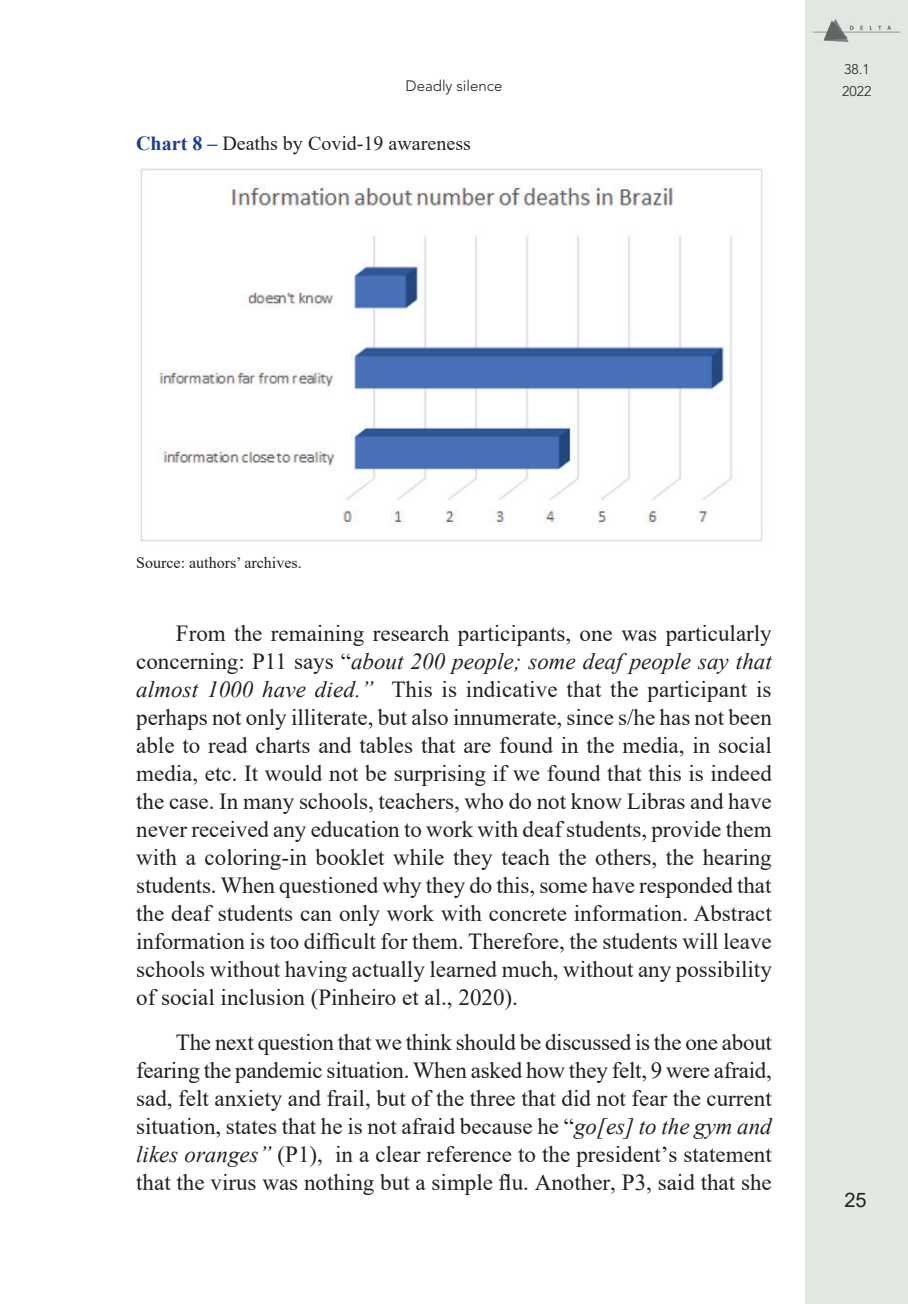
<style>
.page{position:relative;width:908px;height:1304px;background:#fff}
.page>*{position:absolute;margin:0;border:0;box-sizing:border-box;transform-origin:0 0}
.t1{font:23px/28px "Times New Roman";color:#231f20;text-align:justify}
.t2{font:20px "Times New Roman";color:#231f20}
.t3{font:20px "Arial";color:#231f20}
.t4{font:16px "Times New Roman";color:#231f20}
.t5{font:300 15px "Avenir";color:#231f20}
.t6{font:300 14px/22px "Avenir";color:#231f20}
.s1{font-weight:700;color:#1b3f94}
.s2{font-style:italic}
</style>
<div class="page">
<div style="left:804px;top:0;width:102px;height:1304px;background:#e1e9e2"></div>
<img style="left:813px;top:19px;width:88px;height:23px">
<img style="left:140px;top:168px;width:623px;height:374px">
<p class="t5" style="left:405px;top:77px;width:98px">Deadly silence</p>
<p class="t2" style="left:136px;top:129px;width:336px"><span class="s1">Chart 8 –</span> Deaths by Covid-19 awareness</p>
<p class="t6" style="left:841px;top:58px;width:31px">38.1<br>2022</p>
<p class="t4" style="left:136px;top:551px;width:167px">Source: authors’ archives.</p>
<p class="t1" style="left:136px;top:618px;width:637px;text-indent:40px">From the remaining research participants, one was particularly concerning: P11 says “<span class="s2">about 200 people; some deaf people say that almost 1000 have died.”</span> This is indicative that the participant is perhaps not only illiterate, but also innumerate, since s/he has not been able to read charts and tables that are found in the media, in social media, etc. It would not be surprising if we found that this is indeed the case. In many schools, teachers, who do not know Libras and have never received any education to work with deaf students, provide them with a coloring-in booklet while they teach the others, the hearing students. When questioned why they do this, some have responded that the deaf students can only work with concrete information. Abstract information is too difficult for them. Therefore, the students will leave schools without having actually learned much, without any possibility of social inclusion (Pinheiro et al., 2020).</p>
<p class="t1" style="left:136px;top:1027px;width:637px;text-indent:40px">The next question that we think should be discussed is the one about fearing the pandemic situation. When asked how they felt, 9 were afraid, sad, felt anxiety and frail, but of the three that did not fear the current situation, states that he is not afraid because he “<span class="s2">go[es] to the gym and likes oranges”</span> (P1), in a clear reference to the president’s statement that the virus was nothing but a simple flu. Another, P3, said that she</p>
<p class="t3" style="left:844px;top:1186px;width:24px">25</p>
</div>
